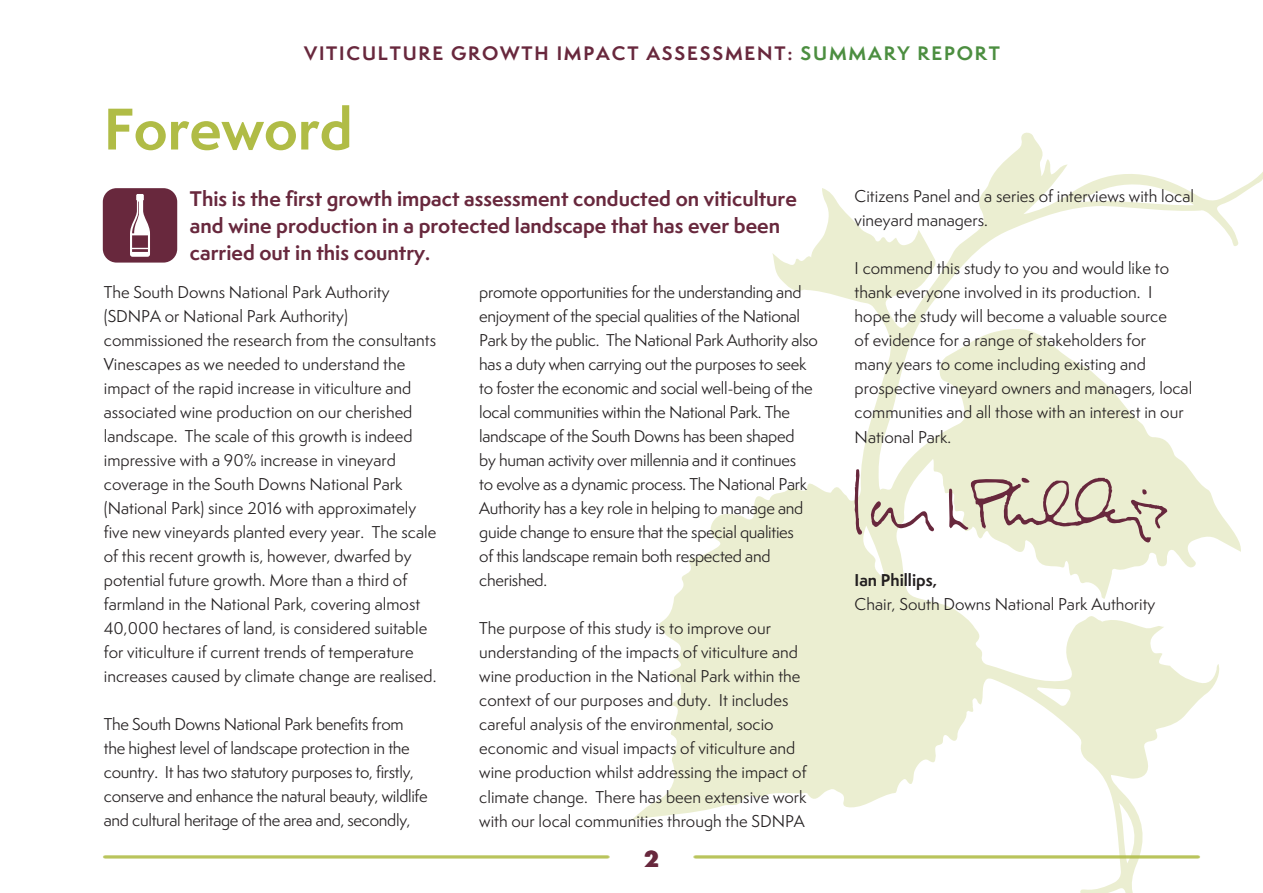
<style>
.page{position:relative;width:1263px;height:893px;background:#fff}
.page>*{position:absolute;margin:0;border:0;box-sizing:border-box;transform-origin:0 0}
.t1{font:700 54px "Semplicita Pro";color:#b0bc46}
.t2{font:700 21px "Futura";color:#68283d}
.t3{font:700 19.5px/27px "Semplicita Pro";color:#68283d}
.t4{font:700 18px "Semplicita Pro";letter-spacing:.1em;color:#68283d}
.t5{font:15.75px/24px "Semplicita Pro";color:#231f20}
.t6{font:15.75px/24px "Semplicita Pro";letter-spacing:-.02em;color:#231f20}
.t7{font:700 15.75px "Semplicita Pro";color:#231f20}
.s1{color:#4c8e40}
</style>
<div class="page">
<svg style="left:632px;top:132px;width:631px;height:761px"></svg>
<svg style="left:855px;top:469px;width:7px;height:66px"></svg>
<svg style="left:871px;top:500px;width:64px;height:32px"></svg>
<svg style="left:949px;top:478px;width:218px;height:66px;background:#d6cebb"></svg>
<div style="left:103px;top:188px;width:74px;height:75px;background:#68283d;border-radius:14px"></div>
<svg style="left:130px;top:194px;width:20px;height:63px"></svg>
<hr style="left:104px;top:855px;width:503px;height:3px;background:#b0bc46">
<hr style="left:695px;top:855px;width:503px;height:3px;background:#b0bc46">
<hr style="left:105px;top:855px;width:503px;height:3px;background:#b0bc46">
<hr style="left:696px;top:855px;width:503px;height:3px;background:#b0bc46">
<p class="t4" style="left:304px;top:39px;width:697px">VITICULTURE GROWTH IMPACT ASSESSMENT: <span class="s1">SUMMARY REPORT</span></p>
<h1 class="t1" style="left:104px;top:89px;width:250px">Foreword</h1>
<p class="t3" style="left:190px;top:185px;width:608px">This is the first growth impact assessment conducted on viticulture and wine production in a protected landscape that has ever been carried out in this country.</p>
<p class="t5" style="left:104px;top:280px;width:334px">The South Downs National Park Authority (SDNPA or National Park Authority) commissioned the research from the consultants Vinescapes as we needed to understand the impact of the rapid increase in viticulture and associated wine production on our cherished landscape. The scale of this growth is indeed impressive with a 90% increase in vineyard coverage in the South Downs National Park (National Park) since 2016 with approximately five new vineyards planted every year. The scale of this recent growth is, however, dwarfed by potential future growth. More than a third of farmland in the National Park, covering almost 40,000 hectares of land, is considered suitable for viticulture if current trends of temperature increases caused by climate change are realised.</p>
<p class="t6" style="left:104px;top:712px;width:325px">The South Downs National Park benefits from the highest level of landscape protection in the country. It has two statutory purposes to, firstly, conserve and enhance the natural beauty, wildlife and cultural heritage of the area and, secondly,</p>
<p class="t6" style="left:479px;top:280px;width:340px">promote opportunities for the understanding and enjoyment of the special qualities of the National Park by the public. The National Park Authority also has a duty when carrying out the purposes to seek to foster the economic and social well-being of the local communities within the National Park. The landscape of the South Downs has been shaped<br>by human activity over millennia and it continues<br>to evolve as a dynamic process. The National Park Authority has a key role in helping to manage and guide change to ensure that the special qualities<br>of this landscape remain both respected and cherished.</p>
<p class="t5" style="left:479px;top:616px;width:329px">The purpose of this study is to improve our understanding of the impacts of viticulture and wine production in the National Park within the context of our purposes and duty. It includes careful analysis of the environmental, socio economic and visual impacts of viticulture and wine production whilst addressing the impact of climate change. There has been extensive work with our local communities through the SDNPA</p>
<h2 class="t2" style="left:644px;top:844px;width:16px">2</h2>
<p class="t5" style="left:855px;top:184px;width:341px">Citizens Panel and a series of interviews with local vineyard managers.</p>
<p class="t5" style="left:855px;top:256px;width:339px">I commend this study to you and would like to thank everyone involved in its production. I<br>hope the study will become a valuable source<br>of evidence for a range of stakeholders for<br>many years to come including existing and prospective vineyard owners and managers, local communities and all those with an interest in our National Park.</p>
<p class="t7" style="left:855px;top:569px;width:84px">Ian Phillips,</p>
<p class="t5" style="left:855px;top:592px;width:302px">Chair, South Downs National Park Authority</p>
</div>
